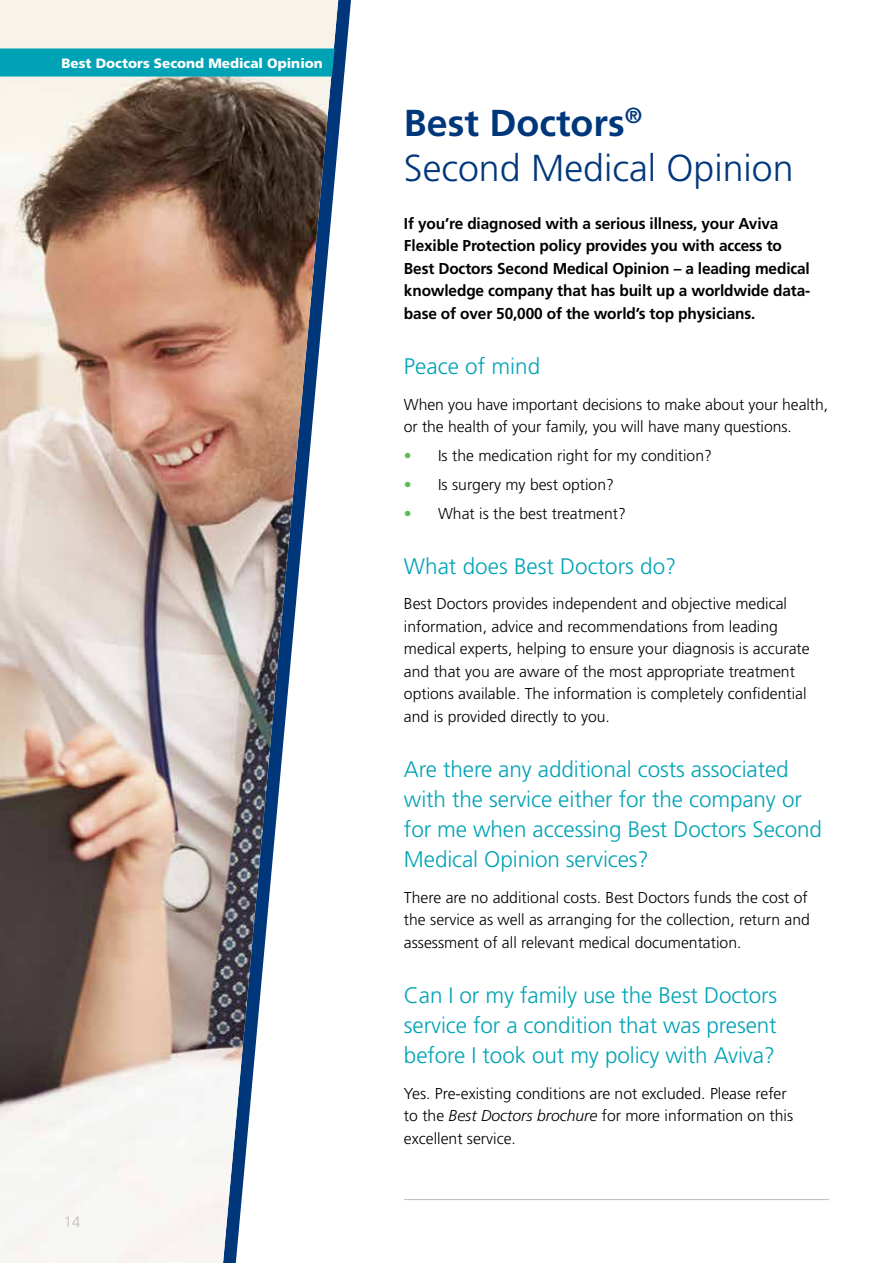
<style>
.page{position:relative;width:893px;height:1263px;background:#fff}
.page>*{position:absolute;margin:0;border:0;box-sizing:border-box;transform-origin:0 0}
.t1{font:300 37.5px/45px "Frutiger";color:#00377b}
.t2{font:300 22.5px/30px "Frutiger";letter-spacing:-.005em;color:#00a3b5}
.t3{font:300 15.75px/22.5px "Frutiger";color:#000}
.t4{font:700 15.75px/22.5px "Frutiger";letter-spacing:-.01em;color:#000}
.t5{font:300 15px "Frutiger";color:#bcbec0}
.t6{font:900 13.5px "Frutiger";color:#fff}
.s1{font-weight:700}
.s2{color:#60bc56}
.s3{font-style:italic}
</style>
<div class="page">
<img style="left:0;top:0;width:338px;height:1263px">
<hr style="left:404px;top:1199px;width:425px;height:1px;background:#bcbec0">
<svg style="left:0;top:48px;width:335px;height:29px"></svg>
<p class="t6" style="left:62px;top:55px;width:263px">Best Doctors Second Medical Opinion</p>
<p class="t5" style="left:64px;top:1213px;width:18px">14</p>
<h1 class="t1" style="left:404px;top:100px;width:391px"><span class="s1">Best Doctors</span><sup>®<br></sup>Second Medical Opinion</h1>
<p class="t4" style="left:404px;top:212px;width:408px">If you’re diagnosed with a serious illness, your Aviva Flexible Protection policy provides you with access to Best Doctors Second Medical Opinion – a leading medical knowledge company that has built up a worldwide data&shy;base of over 50,000 of the world’s top physicians.</p>
<h2 class="t2" style="left:404px;top:351px;width:138px">Peace of mind</h2>
<p class="t3" style="left:404px;top:393px;width:426px">When you have important decisions to make about your health, or the health of your family, you will have many questions.</p>
<p class="t3" style="left:404px;top:444px;width:310px"><span class="s2">•</span> Is the medication right for my condition?</p>
<p class="t3" style="left:404px;top:473px;width:212px"><span class="s2">•</span> Is surgery my best option?</p>
<p class="t3" style="left:404px;top:502px;width:223px"><span class="s2">•</span> What is the best treatment?</p>
<h2 class="t2" style="left:404px;top:551px;width:274px">What does Best Doctors do?</h2>
<p class="t3" style="left:404px;top:593px;width:407px">Best Doctors provides independent and objective medical information, advice and recommendations from leading medical experts, helping to ensure your diagnosis is accurate and that you are aware of the most appropriate treatment options available. The information is completely confidential and is provided directly to you.</p>
<h2 class="t2" style="left:404px;top:755px;width:420px">Are there any additional costs associated with the service either for the company or for me when accessing Best Doctors Second Medical Opinion services?</h2>
<p class="t3" style="left:404px;top:886px;width:408px">There are no additional costs. Best Doctors funds the cost of the service as well as arranging for the collection, return and assessment of all relevant medical documentation.</p>
<h2 class="t2" style="left:404px;top:980px;width:375px;text-align:justify">Can I or my family use the Best Doctors service for a condition that was present before I took out my policy with Aviva?</h2>
<p class="t3" style="left:404px;top:1082px;width:391px">Yes. Pre-existing conditions are not excluded. Please refer to the <span class="s3">Best Doctors brochure</span> for more information on this excellent service.</p>
</div>
